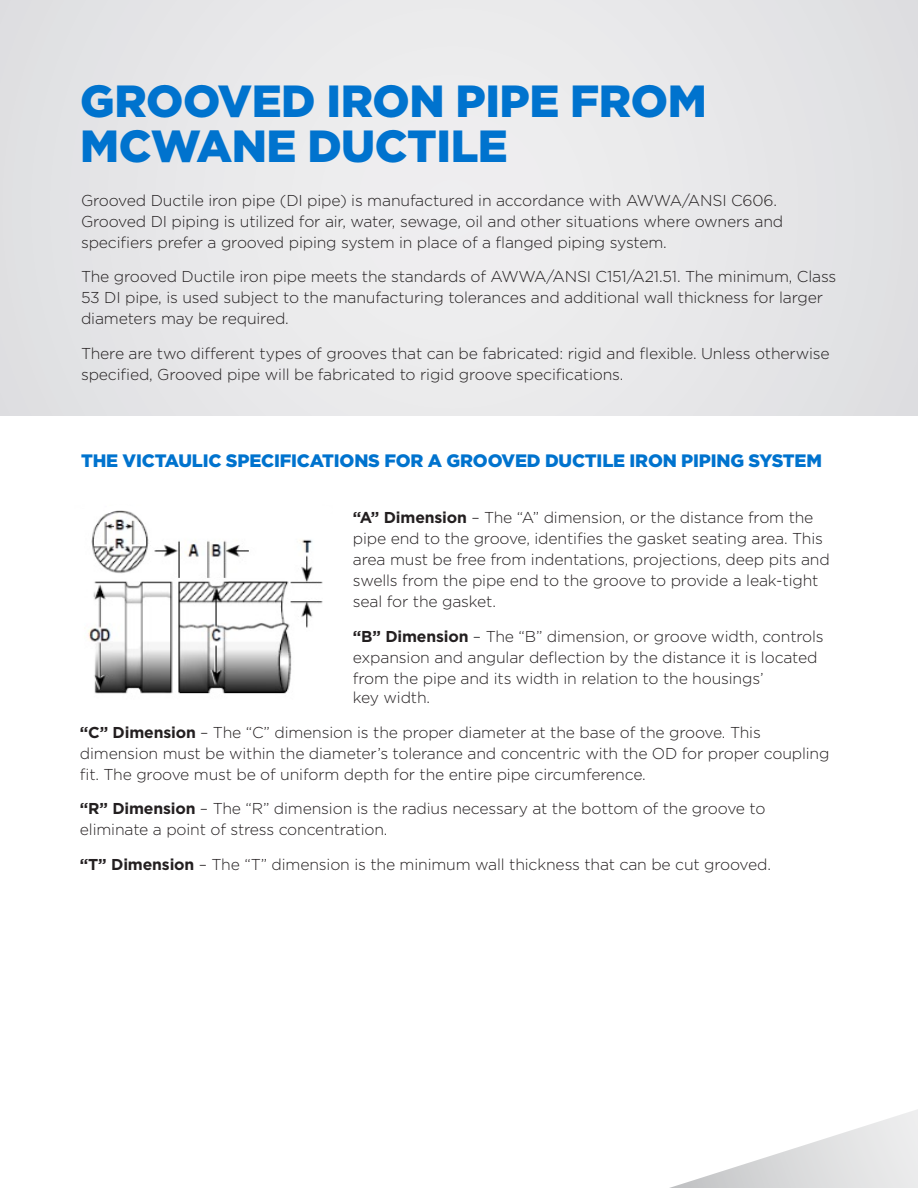
<style>
.page{position:relative;width:918px;height:1188px;background:#fff}
.page>*{position:absolute;margin:0;border:0;box-sizing:border-box;transform-origin:0 0}
.t1{font:900 45px/45px "Gotham";letter-spacing:-.01em;color:#0073ce}
.t2{font:900 18px "Gotham";letter-spacing:-.01em;color:#0073ce}
.assembly_text{font:300 15.75px/21px "Gotham";letter-spacing:-.01em;color:#231f20}
.s1{font-weight:700}
</style>
<div class="page">
<div style="left:0;top:0;width:918px;height:416px;background:#e8e8ea"></div>
<svg style="left:669px;top:1109px;width:249px;height:79px"></svg>
<img style="left:88px;top:521px;width:235px;height:173px">
<svg style="left:98px;top:510px;width:44px;height:11px"></svg>
<h1 class="t1" style="left:80px;top:78px;width:628px">GROOVED IRON PIPE FROM<br>MCWANE DUCTILE</h1>
<p class="assembly_text" style="left:81px;top:189px;width:704px">Grooved Ductile iron pipe (DI pipe) is manufactured in accordance with AWWA/ANSI C606.<br>Grooved DI piping is utilized for air, water, sewage, oil and other situations where owners and specifiers prefer a grooved piping system in place of a flanged piping system.</p>
<p class="assembly_text" style="left:81px;top:266px;width:757px">The grooved Ductile iron pipe meets the standards of AWWA/ANSI C151/A21.51. The minimum, Class<br>53 DI pipe, is used subject to the manufacturing tolerances and additional wall thickness for larger diameters may be required.</p>
<p class="assembly_text" style="left:81px;top:342px;width:750px">There are two different types of grooves that can be fabricated: rigid and flexible. Unless otherwise specified, Grooved pipe will be fabricated to rigid groove specifications.</p>
<h3 class="t2" style="left:81px;top:450px;width:742px">THE VICTAULIC SPECIFICATIONS FOR A GROOVED DUCTILE IRON PIPING SYSTEM</h3>
<p class="assembly_text" style="left:353px;top:507px;width:478px"><span class="s1">“A” Dimension</span> – The “A” dimension, or the distance from the pipe end to the groove, identifies the gasket seating area. This area must be free from indentations, projections, deep pits and swells from the pipe end to the groove to provide a leak-tight seal for the gasket.</p>
<p class="assembly_text" style="left:353px;top:625px;width:472px"><span class="s1">“B” Dimension</span> – The “B” dimension, or groove width, controls expansion and angular deflection by the distance it is located from the pipe and its width in relation to the housings’</p>
<p class="assembly_text" style="left:353px;top:687px;width:79px">key width.</p>
<p class="assembly_text" style="left:80px;top:721px;width:751px"><span class="s1">“C” Dimension</span> – The “C” dimension is the proper diameter at the base of the groove. This dimension must be within the diameter’s tolerance and concentric with the OD for proper coupling fit. The groove must be of uniform depth for the entire pipe circumference.</p>
<p class="assembly_text" style="left:80px;top:798px;width:687px"><span class="s1">“R” Dimension</span> – The “R” dimension is the radius necessary at the bottom of the groove to eliminate a point of stress concentration.</p>
<p class="assembly_text" style="left:80px;top:853px;width:693px"><span class="s1">“T” Dimension</span> – The “T” dimension is the minimum wall thickness that can be cut grooved.</p>
</div>
